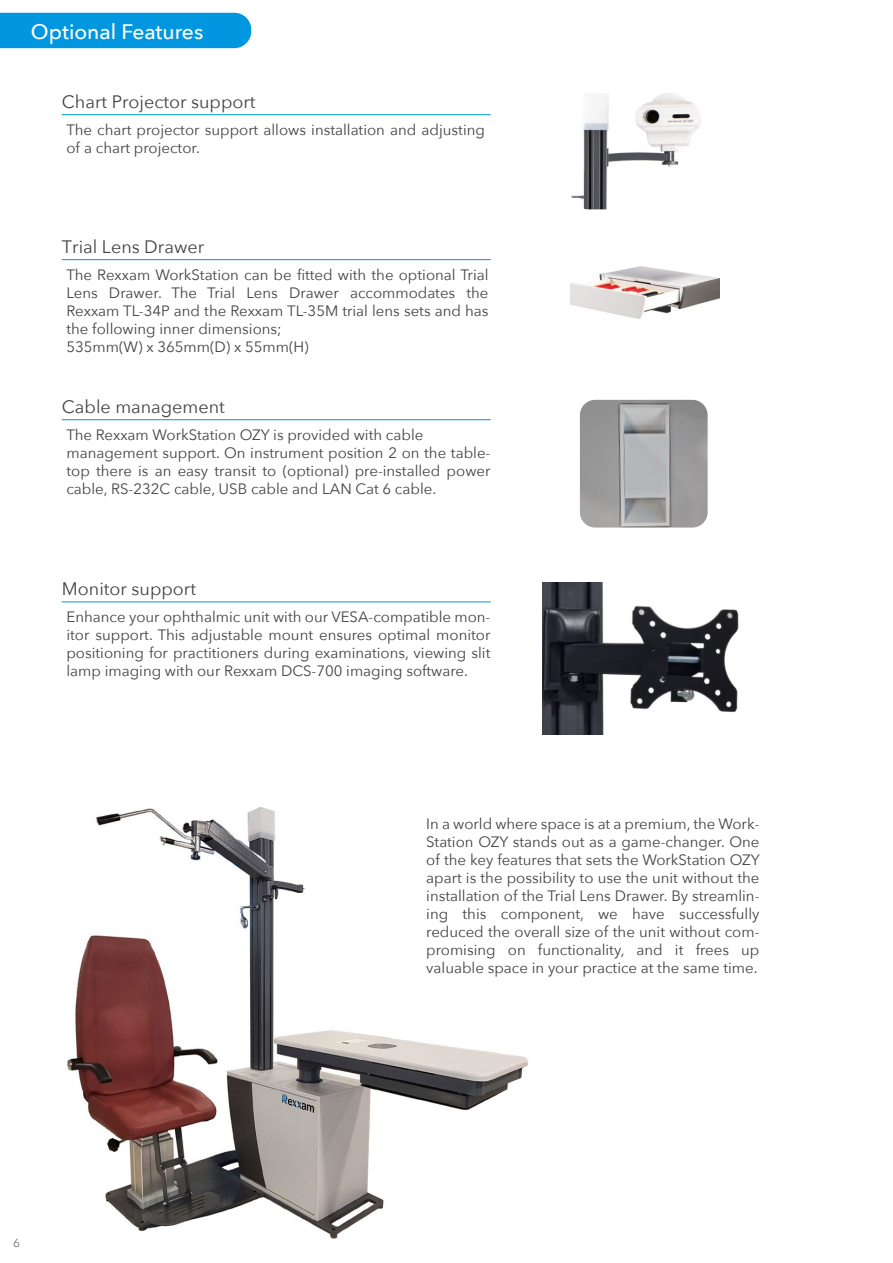
<style>
.page{position:relative;width:893px;height:1263px;background:#fff}
.page>*{position:absolute;margin:0;border:0;box-sizing:border-box;transform-origin:0 0}
.t1{font:30px "Avenir Next";color:#fffefe}
.t2{font:500 21px "Avenir Next";color:#fffefe}
.t3{font:18px "Avenir Next";color:#444343}
.t4{font:15px/18px "Avenir Next";color:#444343}
.t5{font:12px "Avenir Next";color:#727171}
</style>
<div class="page">
<img style="left:67px;top:807px;width:461px;height:432px">
<div style="left:0;top:13px;width:251px;height:35px;background:#0097e0"></div>
<hr style="left:62px;top:419px;width:428px;height:1px;background:#0097e0">
<hr style="left:62px;top:601px;width:428px;height:1px;background:#0097e0">
<img style="left:580px;top:400px;width:128px;height:128px">
<hr style="left:62px;top:114px;width:428px;height:1px;background:#0097e0">
<hr style="left:62px;top:259px;width:428px;height:1px;background:#0097e0">
<img style="left:571px;top:266px;width:149px;height:53px">
<img style="left:571px;top:93px;width:130px;height:116px">
<img style="left:542px;top:582px;width:197px;height:153px">
<h1 class="t1" style="left:31px;top:6px;width:98px">RS-300</h1>
<h2 class="t2" style="left:31px;top:14px;width:174px">Optional Features</h2>
<p class="t3" style="left:62px;top:86px;width:195px">Chart Projector support</p>
<p class="t4" style="left:66px;top:120px;width:420px">The chart projector support allows installation and adjusting of a chart projector.</p>
<p class="t3" style="left:62px;top:231px;width:144px">Trial Lens Drawer</p>
<p class="t4" style="left:66px;top:265px;width:424px">The Rexxam WorkStation can be fitted with the optional Trial Lens Drawer. The Trial Lens Drawer accommodates the Rexxam TL-34P and the Rexxam TL-35M trial lens sets and has the following inner dimensions;<br>535mm(W) x 365mm(D) x 55mm(H)</p>
<p class="t3" style="left:62px;top:391px;width:164px">Cable management</p>
<p class="t4" style="left:66px;top:425px;width:426px">The Rexxam WorkStation OZY is provided with cable management support. On instrument position 2 on the table&shy;top there is an easy transit to (optional) pre-installed power cable, RS-232C cable, USB cable and LAN Cat 6 cable.</p>
<p class="t3" style="left:62px;top:574px;width:136px">Monitor support</p>
<p class="t4" style="left:66px;top:607px;width:425px;text-align:justify">Enhance your ophthalmic unit with our VESA-compatible mon&shy;itor support. This adjustable mount ensures optimal monitor positioning for practitioners during examinations, viewing slit lamp imaging with our Rexxam DCS-700 imaging software.</p>
<p class="t4" style="left:426px;top:815px;width:335px;text-align:justify">In a world where space is at a premium, the Work-Station OZY stands out as a game-changer. One of the key features that sets the WorkStation OZY apart is the possibility to use the unit without the installation of the Trial Lens Drawer. By streamlin&shy;ing this component, we have successfully reduced the overall size of the unit without com&shy;promising on functionality, and it frees up valuable space in your practice at the same time.</p>
<p class="t5" style="left:13px;top:1232px;width:8px">6</p>
</div>
